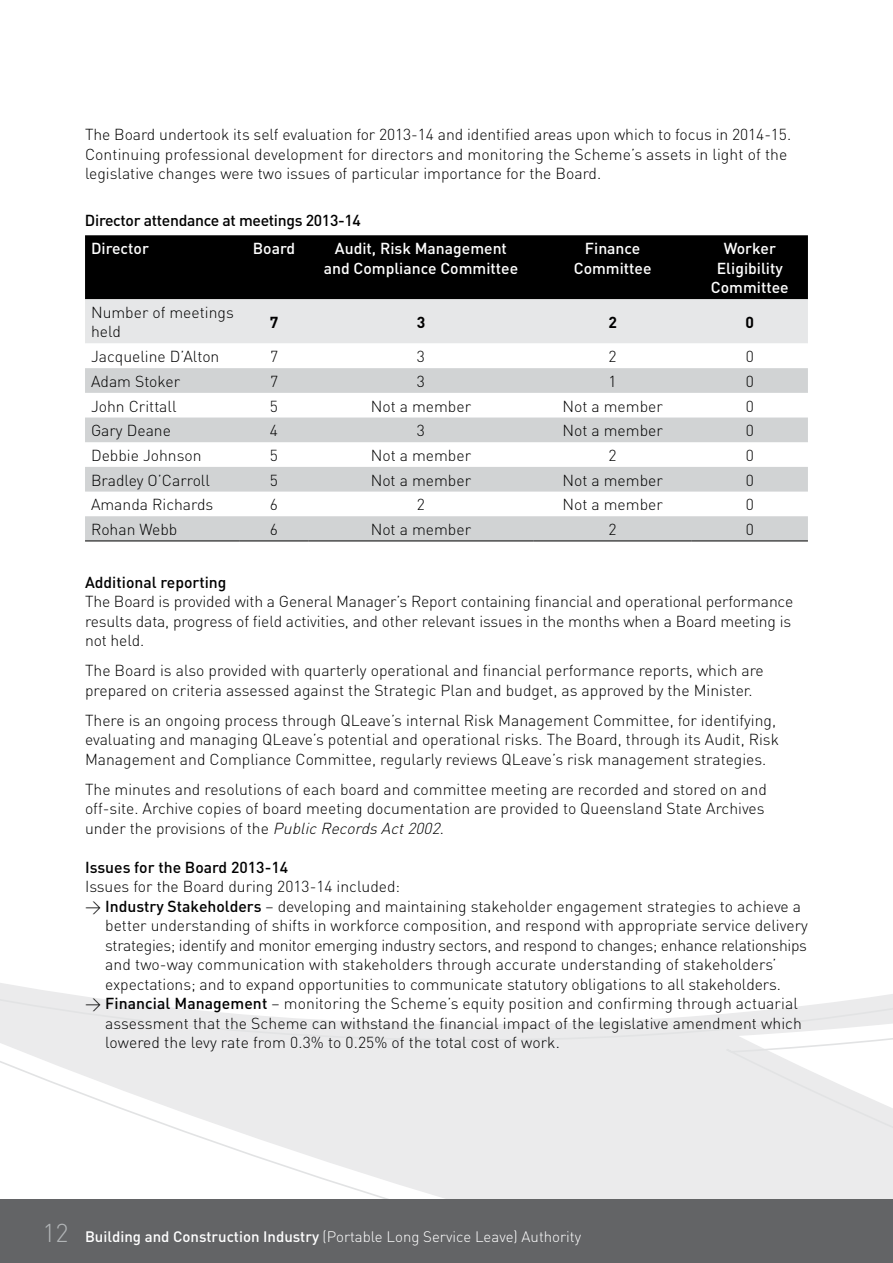
<style>
.page{position:relative;width:893px;height:1263px;background:#fff}
.page>*{position:absolute;margin:0;border:0;box-sizing:border-box;transform-origin:0 0}
.t1{font:300 15.75px/19.5px "DIN";color:#000}
.t2{font:500 15.75px/19.5px "DIN";color:#fff;text-align:center}
.t3{font:300 15.75px "DIN";letter-spacing:-.02em;color:#000}
.t4{font:500 15.75px "DIN";letter-spacing:-.015em;color:#000}
.t5{font:700 15.75px "DIN";color:#000}
.t6{font:300 15px "DIN";color:#fff}
.s1{font-style:italic}
.s2{font-weight:500}
.s3{font-size:25.5px;color:#b1b4b6}
</style>
<div class="page">
<svg style="left:0;top:983px;width:892px;height:216px"></svg>
<div style="left:0;top:1199px;width:893px;height:64px;background:#636466"></div>
<svg style="left:892px;top:994px;width:1px;height:205px"></svg>
<div style="left:85px;top:235px;width:723px;height:64px;background:#000"></div>
<div style="left:85px;top:299px;width:723px;height:44px;background:#e6e7e8"></div>
<svg style="left:85px;top:368px;width:723px;height:173px;fill:#d1d3d4"></svg>
<hr style="left:85px;top:541px;width:155px;height:1px;background:#000">
<hr style="left:240px;top:541px;width:68px;height:1px;background:#000">
<hr style="left:308px;top:541px;width:226px;height:1px;background:#000">
<hr style="left:534px;top:541px;width:158px;height:1px;background:#000">
<hr style="left:692px;top:541px;width:116px;height:1px;background:#000">
<p class="t1" style="left:85px;top:125px;width:708px">The Board undertook its self evaluation for 2013-14 and identified areas upon which to focus in 2014-15.<br>Continuing professional development for directors and monitoring the Scheme’s assets in light of the legislative changes were two issues of particular importance for the Board.</p>
<p class="t4" style="left:85px;top:210px;width:277px">Director attendance at meetings 2013-14</p>
<p class="t2" style="left:91px;top:238px;width:59px">Director</p>
<p class="t2" style="left:253px;top:238px;width:44px">Board</p>
<p class="t2" style="left:324px;top:238px;width:196px">Audit, Risk Management and Compliance Committee</p>
<p class="t2" style="left:574px;top:238px;width:79px">Finance<br>Committee</p>
<p class="t2" style="left:711px;top:238px;width:79px">Worker<br>Eligibility<br>Committee</p>
<p class="t1" style="left:91px;top:302px;width:144px">Number of meetings held</p>
<p class="t5" style="left:270px;top:312px;width:10px">7</p>
<p class="t5" style="left:417px;top:312px;width:10px">3</p>
<p class="t5" style="left:608px;top:312px;width:10px">2</p>
<p class="t5" style="left:745px;top:312px;width:10px">0</p>
<p class="t1" style="left:91px;top:347px;width:130px">Jacqueline D’Alton</p>
<p class="t1" style="left:270px;top:347px;width:10px">7</p>
<p class="t1" style="left:417px;top:347px;width:10px">3</p>
<p class="t1" style="left:609px;top:347px;width:10px">2</p>
<p class="t1" style="left:746px;top:347px;width:10px">0</p>
<p class="t1" style="left:91px;top:371px;width:91px">Adam Stoker</p>
<p class="t1" style="left:270px;top:371px;width:10px">7</p>
<p class="t1" style="left:417px;top:371px;width:10px">3</p>
<p class="t1" style="left:609px;top:371px;width:10px">1</p>
<p class="t1" style="left:746px;top:371px;width:10px">0</p>
<p class="t1" style="left:91px;top:396px;width:87px">John Crittall</p>
<p class="t1" style="left:270px;top:396px;width:10px">5</p>
<p class="t1" style="left:371px;top:396px;width:102px">Not a member</p>
<p class="t1" style="left:562px;top:396px;width:102px">Not a member</p>
<p class="t1" style="left:746px;top:396px;width:10px">0</p>
<p class="t1" style="left:91px;top:421px;width:81px">Gary Deane</p>
<p class="t1" style="left:270px;top:421px;width:10px">4</p>
<p class="t1" style="left:417px;top:421px;width:10px">3</p>
<p class="t1" style="left:562px;top:421px;width:102px">Not a member</p>
<p class="t1" style="left:746px;top:421px;width:10px">0</p>
<p class="t1" style="left:91px;top:445px;width:112px">Debbie Johnson</p>
<p class="t1" style="left:270px;top:445px;width:10px">5</p>
<p class="t1" style="left:371px;top:445px;width:102px">Not a member</p>
<p class="t1" style="left:609px;top:445px;width:10px">2</p>
<p class="t1" style="left:746px;top:445px;width:10px">0</p>
<p class="t1" style="left:91px;top:470px;width:121px">Bradley O’Carroll</p>
<p class="t1" style="left:270px;top:470px;width:10px">5</p>
<p class="t1" style="left:371px;top:470px;width:102px">Not a member</p>
<p class="t1" style="left:562px;top:470px;width:102px">Not a member</p>
<p class="t1" style="left:746px;top:470px;width:10px">0</p>
<p class="t1" style="left:91px;top:495px;width:124px">Amanda Richards</p>
<p class="t1" style="left:270px;top:495px;width:10px">6</p>
<p class="t1" style="left:417px;top:495px;width:10px">2</p>
<p class="t1" style="left:562px;top:495px;width:102px">Not a member</p>
<p class="t1" style="left:746px;top:495px;width:10px">0</p>
<p class="t1" style="left:91px;top:519px;width:88px">Rohan Webb</p>
<p class="t1" style="left:270px;top:519px;width:10px">6</p>
<p class="t1" style="left:371px;top:519px;width:102px">Not a member</p>
<p class="t1" style="left:609px;top:519px;width:10px">2</p>
<p class="t1" style="left:746px;top:519px;width:10px">0</p>
<p class="t4" style="left:85px;top:572px;width:143px">Additional reporting</p>
<p class="t1" style="left:85px;top:592px;width:710px">The Board is provided with a General Manager’s Report containing financial and operational performance results data, progress of field activities, and other relevant issues in the months when a Board meeting is not held.</p>
<p class="t1" style="left:85px;top:661px;width:680px">The Board is also provided with quarterly operational and financial performance reports, which are prepared on criteria assessed against the Strategic Plan and budget, as approved by the Minister.</p>
<p class="t1" style="left:85px;top:710px;width:695px">There is an ongoing process through QLeave’s internal Risk Management Committee, for identifying, evaluating and managing QLeave’s potential and operational risks. The Board, through its Audit, Risk<br>Management and Compliance Committee, regularly reviews QLeave’s risk management strategies.</p>
<p class="t1" style="left:85px;top:779px;width:683px">The minutes and resolutions of each board and committee meeting are recorded and stored on and off-site. Archive copies of board meeting documentation are provided to Queensland State Archives under the provisions of the <span class="s1">Public Records Act2002</span>.</p>
<p class="t4" style="left:85px;top:857px;width:205px">Issues for the Board 2013-14</p>
<p class="t1" style="left:85px;top:877px;width:317px">Issues for the Board during 2013-14 included:</p>
<p class="t1" style="left:85px;top:896px;width:718px">&gt; <span class="s2">Industry Stakeholders</span> – developing and maintaining stakeholder engagement strategies to achieve a</p>
<p class="t1" style="left:105px;top:916px;width:704px">better understanding of shifts in workforce composition, and respond with appropriate service delivery</p>
<p class="t3" style="left:105px;top:935px;width:703px">strategies; identify and monitor emerging industry sectors, and respond to changes; enhance relationships</p>
<p class="t1" style="left:105px;top:955px;width:673px">and two-way communication with stakeholders through accurate understanding of stakeholders’</p>
<p class="t1" style="left:105px;top:974px;width:677px">expectations; and to expand opportunities to communicate statutory obligations to all stakeholders.</p>
<p class="t1" style="left:85px;top:994px;width:714px">&gt; <span class="s2">Financial Management</span> – monitoring the Scheme’s equity position and confirming through actuarial</p>
<p class="t1" style="left:105px;top:1013px;width:698px">assessment that the Scheme can withstand the financial impact of the legislative amendment which</p>
<p class="t1" style="left:105px;top:1033px;width:456px">lowered the levy rate from 0.3% to 0.25% of the total cost of work.</p>
<p class="t6" style="left:43px;top:1227px;width:540px"><span class="s3">12</span> <span class="s2">Building and Construction Industry</span> (Portable Long Service Leave) Authority</p>
</div>
